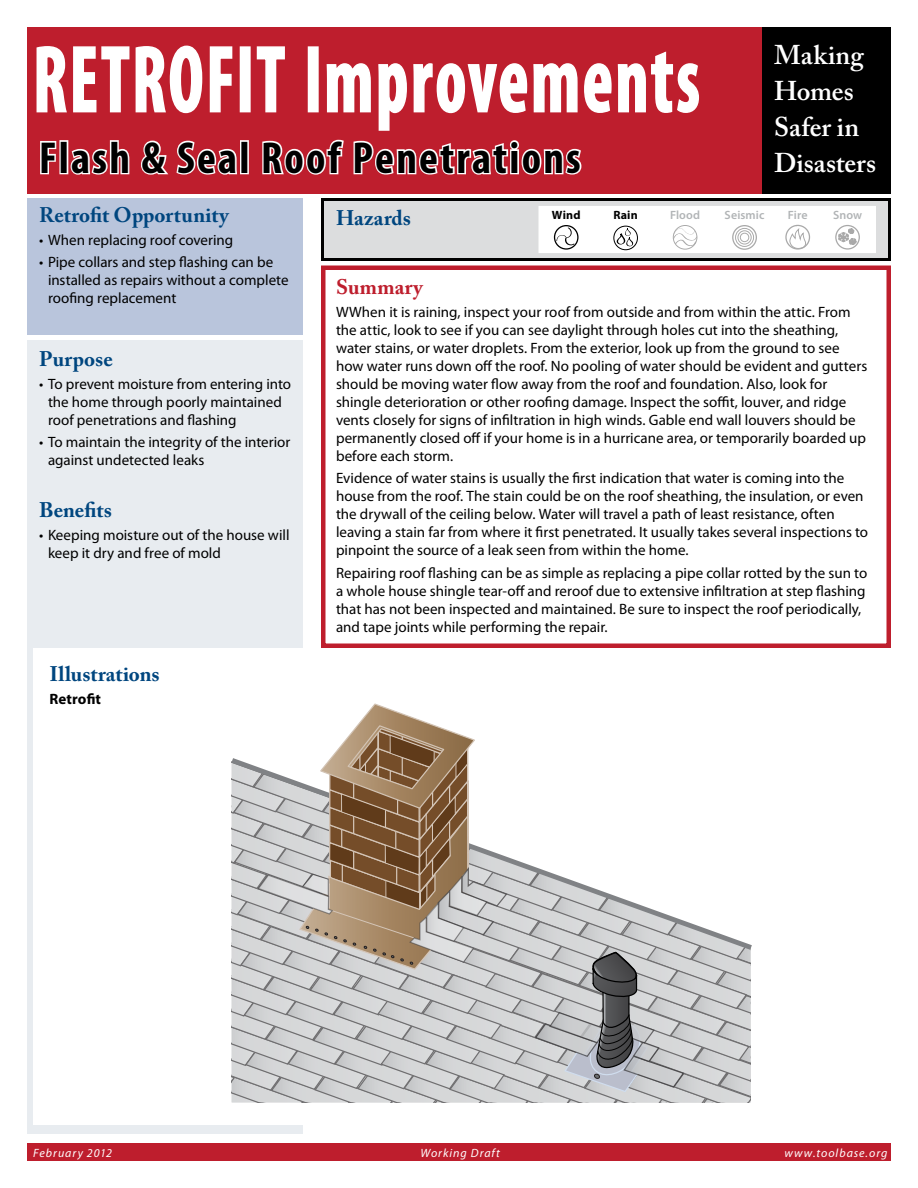
<style>
.page{position:relative;width:918px;height:1188px;background:#fff}
.page>*{position:absolute;margin:0;border:0;box-sizing:border-box;transform-origin:0 0}
.t1{font:700 condensed 95.7px "Myriad Pro";letter-spacing:.035em;color:#fff;scale:.75 1}
.Body_Text{font:700 condensed 45px "Myriad Pro";letter-spacing:.05em;color:#000}
.t2{font:600 27px/36px "Adobe Caslon Pro";color:#fff}
.Subhead{font:700 21px "Adobe Caslon Pro";letter-spacing:.005em;color:#00467f}
.Subhead-2{font:700 21px "Adobe Caslon Pro";letter-spacing:.015em;color:#be1e2d}
.Body_Text-2{font:15px/18px "Myriad Pro";color:#000}
.Bullet{font:15px/18px "Myriad Pro";color:#000}
.Body_Text-3{font:700 15px "Myriad Pro";letter-spacing:.005em;color:#000}
.t3{font:italic 12px "Myriad Pro";letter-spacing:.08em;color:#fff}
.Center{font:600 12px "Myriad Pro";letter-spacing:.01em;color:#b1b4b6}
.Center-2{font:700 12px "Myriad Pro";letter-spacing:.01em;color:#000}
</style>
<div class="page">
<div style="left:27px;top:1143px;width:864px;height:18px;background:#be1e2d"></div>
<div style="left:27px;top:27px;width:864px;height:167px;background:#be1e2d"></div>
<div style="left:762px;top:27px;width:129px;height:167px;background:#000"></div>
<svg style="left:36px;top:45px;width:167px;height:69px"></svg>
<svg style="left:209px;top:46px;width:24px;height:67px"></svg>
<div style="left:240px;top:46px;width:11px;height:66px;border:2px solid #fff"></div>
<svg style="left:256px;top:46px;width:29px;height:67px"></svg>
<div style="left:308px;top:46px;width:11px;height:66px;border:2px solid #fff"></div>
<svg style="left:326px;top:63px;width:45px;height:50px"></svg>
<svg style="left:378px;top:51px;width:321px;height:80px"></svg>
<div style="left:322px;top:200px;width:568px;height:60px;background:#dcddde"></div>
<div style="left:321px;top:198px;width:570px;height:63px;border:3px solid #000"></div>
<div style="left:538px;top:206px;width:338px;height:47px;background:#fff"></div>
<div style="left:27px;top:340px;width:276px;height:794px;background:#e8ecf0"></div>
<div style="left:27px;top:198px;width:276px;height:137px;background:#b9c5dc"></div>
<div style="left:33px;top:648px;width:282px;height:477px;background:#fff"></div>
<div style="left:321px;top:266px;width:570px;height:382px;border:4px solid #be1e2d"></div>
<svg style="left:40px;top:141px;width:17px;height:34px"></svg>
<div style="left:59px;top:140px;width:9px;height:34px;border:3px solid #fff"></div>
<svg style="left:70px;top:140px;width:60px;height:35px"></svg>
<svg style="left:141px;top:140px;width:96px;height:35px"></svg>
<div style="left:240px;top:140px;width:9px;height:34px;border:3px solid #fff"></div>
<svg style="left:262px;top:139px;width:82px;height:36px"></svg>
<svg style="left:353px;top:140px;width:229px;height:35px"></svg>
<div style="left:673px;top:225px;width:24px;height:25px;border:1px solid #000;border-radius:50%"></div>
<svg style="left:673px;top:226px;width:24px;height:21px"></svg>
<div style="left:554px;top:225px;width:25px;height:25px;border:1px solid #000;border-radius:50%"></div>
<svg style="left:556px;top:227px;width:19px;height:19px"></svg>
<div style="left:732px;top:225px;width:25px;height:25px;border:1px solid #000;border-radius:50%"></div>
<div style="left:740px;top:233px;width:9px;height:9px;border:1px solid #000;border-radius:50%"></div>
<div style="left:738px;top:231px;width:13px;height:13px;border:1px solid #000;border-radius:50%"></div>
<div style="left:735px;top:228px;width:19px;height:19px;border:1px solid #000;border-radius:50%"></div>
<div style="left:835px;top:225px;width:25px;height:25px;border:1px solid #000;border-radius:50%"></div>
<svg style="left:838px;top:228px;width:18px;height:17px"></svg>
<div style="left:785px;top:225px;width:25px;height:25px;border:1px solid #000;border-radius:50%"></div>
<svg style="left:789px;top:225px;width:18px;height:25px"></svg>
<div style="left:613px;top:226px;width:25px;height:24px;border:1px solid #000;border-radius:50%"></div>
<svg style="left:616px;top:228px;width:17px;height:19px"></svg>
<svg style="left:232px;top:703px;width:519px;height:400px"></svg>
<h1 class="t1" style="left:33px;top:20px;width:890px">RETROFIT Improvements</h1>
<h3 class="t2" style="left:774px;top:37px;width:104px">Making<br>Homes<br>Safer in<br>Disasters</h3>
<h3 class="Subhead" style="left:336px;top:206px;width:77px">Hazards</h3>
<p class="Body_Text" style="left:39px;top:130px;width:543px">Flash &amp; Seal Roof Penetrations</p>
<p class="Center-2" style="left:552px;top:207px;width:30px">Wind</p>
<p class="Center-2" style="left:614px;top:207px;width:26px">Rain</p>
<p class="Center" style="left:670px;top:207px;width:32px">Flood</p>
<p class="Center" style="left:725px;top:207px;width:41px">Seismic</p>
<p class="Center" style="left:788px;top:207px;width:21px">Fire</p>
<p class="Center" style="left:833px;top:207px;width:31px">Snow</p>
<p class="Subhead" style="left:39px;top:203px;width:191px">Retrofit Opportunity</p>
<p class="Bullet" style="left:39px;top:231px;width:196px">• When replacing roof covering</p>
<p class="Bullet" style="left:48px;top:253px;width:242px;text-indent:-9px">• Pipe collars and step flashing can be installed as repairs without a complete roofing replacement</p>
<p class="Subhead-2" style="left:336px;top:275px;width:88px">Summary</p>
<p class="Body_Text-2" style="left:336px;top:303px;width:533px">WWhen it is raining, inspect your roof from outside and from within the attic. From the attic, look to see if you can see daylight through holes cut into the sheathing, water stains, or water droplets. From the exterior, look up from the ground to see how water runs down off the roof. No pooling of water should be evident and gutters should be moving water flow away from the roof and foundation. Also, look for shingle deterioration or other roofing damage. Inspect the soffit, louver, and ridge vents closely for signs of infiltration in high winds. Gable end wall louvers should be permanently closed off if your home is in a hurricane area, or temporarily boarded up before each storm.</p>
<p class="Body_Text-2" style="left:336px;top:469px;width:534px">Evidence of water stains is usually the first indication that water is coming into the house from the roof. The stain could be on the roof sheathing, the insulation, or even the drywall of the ceiling below. Water will travel a path of least resistance, often leaving a stain far from where it first penetrated. It usually takes several inspections to pinpoint the source of a leak seen from within the home.</p>
<p class="Body_Text-2" style="left:336px;top:564px;width:533px">Repairing roof flashing can be as simple as replacing a pipe collar rotted by the sun to a whole house shingle tear-off and reroof due to extensive infiltration at step flashing that has not been inspected and maintained. Be sure to inspect the roof periodically, and tape joints while performing the repair.</p>
<p class="Subhead" style="left:39px;top:347px;width:75px">Purpose</p>
<p class="Bullet" style="left:48px;top:374px;width:245px;text-indent:-9px">• To prevent moisture from entering into the home through poorly maintained roof penetrations and flashing</p>
<p class="Bullet" style="left:48px;top:433px;width:244px;text-indent:-9px">• To maintain the integrity of the interior against undetected leaks</p>
<p class="Subhead" style="left:39px;top:498px;width:74px">Benefits</p>
<p class="Bullet" style="left:48px;top:526px;width:243px;text-indent:-9px">• Keeping moisture out of the house will keep it dry and free of mold</p>
<p class="Subhead" style="left:50px;top:662px;width:112px">Illustrations</p>
<p class="Body_Text-3" style="left:50px;top:689px;width:53px">Retrofit</p>
<p class="t3" style="left:33px;top:1145px;width:80px">February 2012</p>
<p class="t3" style="left:420px;top:1145px;width:81px">Working Draft</p>
<p class="t3" style="left:784px;top:1145px;width:104px">www.toolbase.org</p>
</div>
